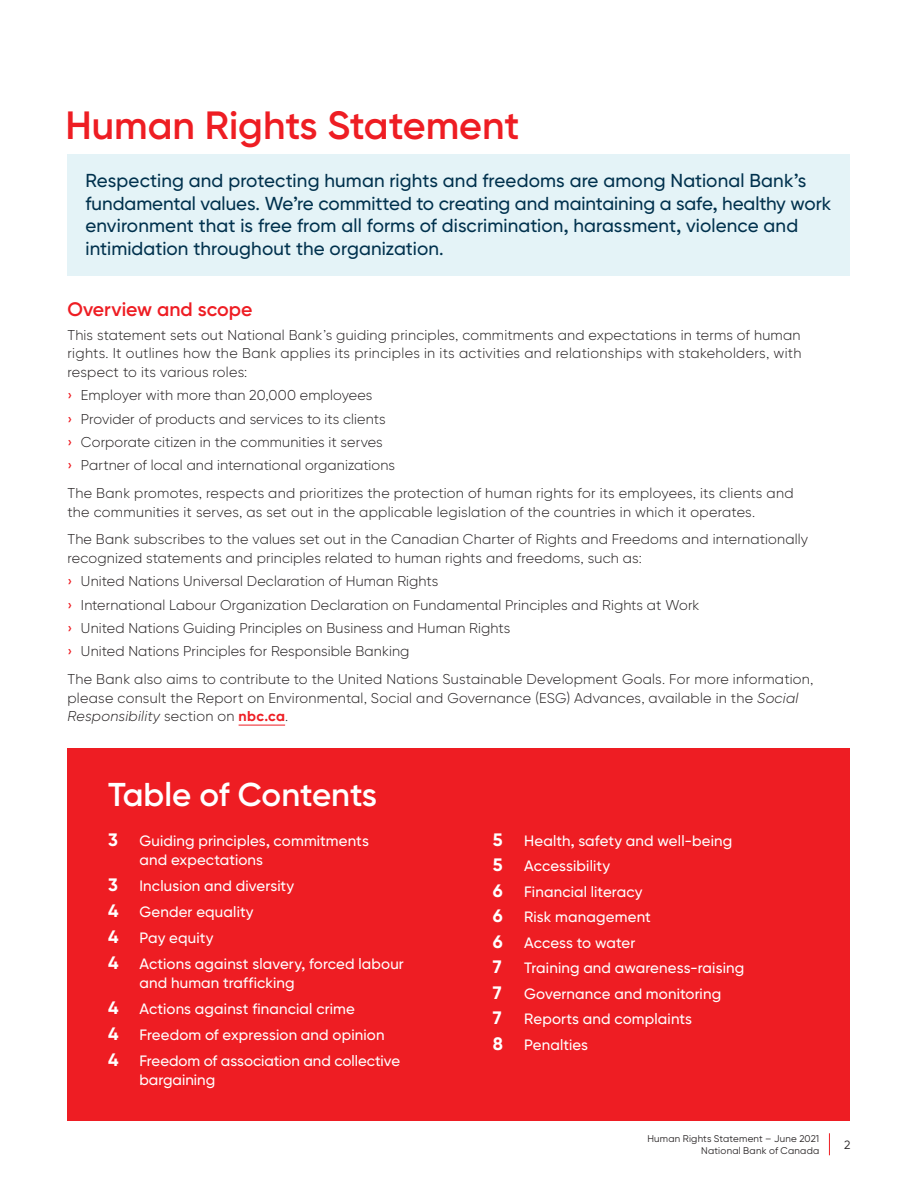
<style>
.page{position:relative;width:918px;height:1188px;background:#fff}
.page>*{position:absolute;margin:0;border:0;box-sizing:border-box;transform-origin:0 0}
.t1{font:600 39.3px "Gilroy BN";color:#ee1d23}
.t2{font:600 33px "Gilroy BN";color:#fff}
.TITRE_NIVEAU_4{font:600 19.5px "Gilroy BN";color:#ee1d23}
.TEXTE_COURANT_BN{font:500 18.75px/22.5px "Gilroy BN";color:#00314d}
.t3{font:700 18px "Gilroy BN";color:#fff}
.t4{font:500 15px/19.5px "Gilroy BN";letter-spacing:.01em;color:#fff}
.TEXTE_COURANT_BN-2{font:300 14.25px/18.8px "Gilroy BN";letter-spacing:.01em;color:#231f20}
.t5{font:12px "Gilroy BN";color:#231f20}
.t6{font:9.75px/12px "Gilroy BN";letter-spacing:.025em;color:#231f20;text-align:right}
.s1{font-weight:500;color:#ee1d23}
.s2{font-style:italic}
.s3{font-weight:700;color:#ee1d23}
.s4{font-weight:700;font-size:18px}
</style>
<div class="page">
<hr style="left:239px;top:725px;width:46px;height:1px;background:#ee1d23">
<div style="left:68px;top:154px;width:782px;height:122px;background:#e4f3f7"></div>
<div style="left:68px;top:748px;width:782px;height:372px;background:#ee1d23"></div>
<svg style="left:829px;top:1133px;width:1px;height:22px"></svg>
<p class="t1" style="left:65px;top:101px;width:456px">Human Rights Statement</p>
<p class="TEXTE_COURANT_BN" style="left:86px;top:170px;width:747px">Respecting and protecting human rights and freedoms are among National Bank’s fundamental values. We’re committed to creating and maintaining a safe, healthy work environment that is free from all forms of discrimination, harassment, violence and intimidation throughout the organization.</p>
<p class="TITRE_NIVEAU_4" style="left:68px;top:297px;width:186px">Overview and scope</p>
<p class="TEXTE_COURANT_BN-2" style="left:68px;top:325px;width:735px;text-align:justify">This statement sets out National Bank’s guiding principles, commitments and expectations in terms of human rights. It outlines how the Bank applies its principles in its activities and relationships with stakeholders, with respect to its various roles:</p>
<p class="TEXTE_COURANT_BN-2" style="left:68px;top:386px;width:306px"><span class="s1">›</span> Employer with more than 20,000 employees</p>
<p class="TEXTE_COURANT_BN-2" style="left:68px;top:409px;width:320px"><span class="s1">›</span> Provider of products and services to its clients</p>
<p class="TEXTE_COURANT_BN-2" style="left:68px;top:432px;width:317px"><span class="s1">›</span> Corporate citizen in the communities it serves</p>
<p class="TEXTE_COURANT_BN-2" style="left:68px;top:456px;width:329px"><span class="s1">›</span> Partner of local and international organizations</p>
<p class="TEXTE_COURANT_BN-2" style="left:68px;top:483px;width:728px">The Bank promotes, respects and prioritizes the protection of human rights for its employees, its clients and the communities it serves, as set out in the applicable legislation of the countries in which it operates.</p>
<p class="TEXTE_COURANT_BN-2" style="left:68px;top:530px;width:742px">The Bank subscribes to the values set out in the Canadian Charter of Rights and Freedoms and internationally recognized statements and principles related to human rights and freedoms, such as:</p>
<p class="TEXTE_COURANT_BN-2" style="left:68px;top:572px;width:372px"><span class="s1">›</span> United Nations Universal Declaration of Human Rights</p>
<p class="TEXTE_COURANT_BN-2" style="left:68px;top:595px;width:633px"><span class="s1">›</span> International Labour Organization Declaration on Fundamental Principles and Rights at Work</p>
<p class="TEXTE_COURANT_BN-2" style="left:68px;top:618px;width:444px"><span class="s1">›</span> United Nations Guiding Principles on Business and Human Rights</p>
<p class="TEXTE_COURANT_BN-2" style="left:68px;top:642px;width:343px"><span class="s1">›</span> United Nations Principles for Responsible Banking</p>
<p class="TEXTE_COURANT_BN-2" style="left:68px;top:669px;width:747px">The Bank also aims to contribute to the United Nations Sustainable Development Goals. For more information, please consult the Report on Environmental, Social and Governance (ESG) Advances, available in the <span class="s2">Social<br>Responsibility</span> section on <span class="s3">nbc.ca</span>.</p>
<p class="t2" style="left:108px;top:774px;width:271px">Table of Contents</p>
<p class="t4" style="left:140px;top:830px;width:231px;text-indent:-32px"><span class="s4">3</span> Guiding principles, commitments and expectations</p>
<p class="t3" style="left:108px;top:873px;width:11px">3</p>
<p class="t4" style="left:140px;top:876px;width:156px">Inclusion and diversity</p>
<p class="t4" style="left:108px;top:902px;width:147px"><span class="s4">4</span> Gender equality</p>
<p class="t4" style="left:108px;top:928px;width:107px"><span class="s4">4</span> Pay equity</p>
<p class="t4" style="left:140px;top:953px;width:266px;text-indent:-32px"><span class="s4">4</span> Actions against slavery, forced labour and human trafficking</p>
<p class="t3" style="left:108px;top:996px;width:12px">4</p>
<p class="t4" style="left:140px;top:999px;width:217px">Actions against financial crime</p>
<p class="t4" style="left:108px;top:1025px;width:278px"><span class="s4">4</span> Freedom of expression and opinion</p>
<p class="t4" style="left:140px;top:1051px;width:262px;text-indent:-32px"><span class="s4">4</span> Freedom of association and collective bargaining</p>
<p class="t4" style="left:493px;top:830px;width:241px"><span class="s4">5</span> Health, safety and well-being</p>
<p class="t4" style="left:493px;top:856px;width:119px"><span class="s4">5</span> Accessibility</p>
<p class="t4" style="left:493px;top:881px;width:151px"><span class="s4">6</span> Financial literacy</p>
<p class="t4" style="left:493px;top:907px;width:160px"><span class="s4">6</span> Risk management</p>
<p class="t4" style="left:493px;top:932px;width:144px"><span class="s4">6</span> Access to water</p>
<p class="t3" style="left:493px;top:955px;width:10px">7</p>
<p class="t4" style="left:524px;top:958px;width:222px">Training and awareness-raising</p>
<p class="t3" style="left:493px;top:981px;width:10px">7</p>
<p class="t4" style="left:524px;top:983px;width:198px">Governance and monitoring</p>
<p class="t3" style="left:493px;top:1006px;width:10px">7</p>
<p class="t4" style="left:524px;top:1009px;width:169px">Reports and complaints</p>
<p class="t4" style="left:493px;top:1034px;width:97px"><span class="s4">8</span> Penalties</p>
<p class="t6" style="left:647px;top:1133px;width:173px">Human Rights Statement – June 2021<br>National Bank of Canada</p>
<p class="t5" style="left:844px;top:1137px;width:8px">2</p>
</div>
